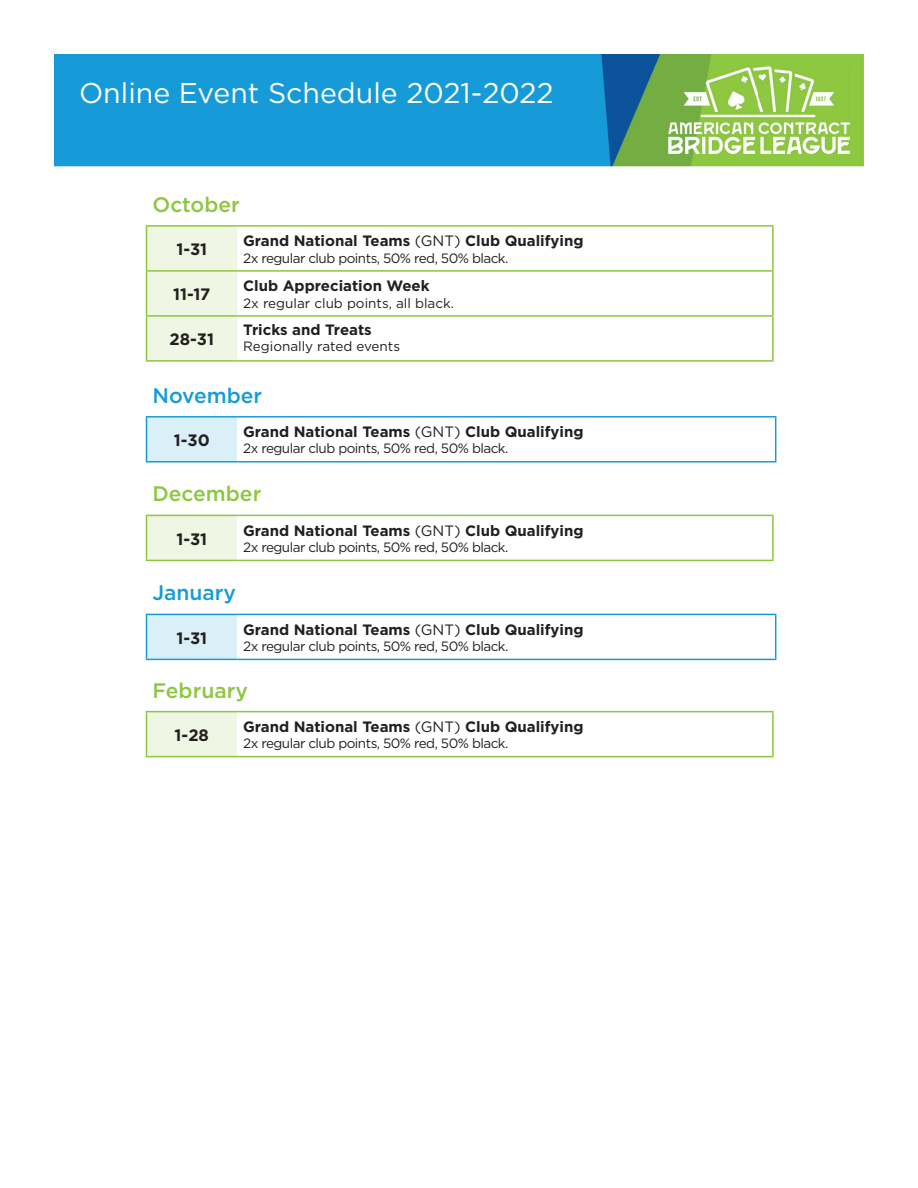
<style>
.page{position:relative;width:918px;height:1188px;background:#fff}
.page>*{position:absolute;margin:0;border:0;box-sizing:border-box;transform-origin:0 0}
.t1{font:28.5px "Gotham";color:#fff}
.t2{font:500 21px "Gotham";color:#8dc63f}
.t3{font:500 21px "Gotham";color:#179bd8}
.t4{font:700 16.5px "Gotham";color:#231f20}
.t5{font:700 15px "Gotham";color:#231f20}
.t6{font:13.5px "Gotham";letter-spacing:-.04em;color:#231f20}
.t7{font:13.5px "Gotham";color:#231f20}
.s1{font-weight:400}
</style>
<div class="page">
<img style="left:54px;top:54px;width:810px;height:112px">
<img style="left:668px;top:67px;width:181px;height:86px">
<div style="left:147px;top:227px;width:90px;height:133px;background:#eff6e3"></div>
<hr style="left:146px;top:225px;width:91px;height:2px;background:#8dc63f">
<hr style="left:146px;top:227px;width:1px;height:43px;background:#8dc63f">
<hr style="left:237px;top:225px;width:537px;height:2px;background:#8dc63f">
<hr style="left:772px;top:227px;width:2px;height:43px;background:#8dc63f">
<hr style="left:146px;top:270px;width:91px;height:2px;background:#8dc63f">
<hr style="left:146px;top:272px;width:1px;height:43px;background:#8dc63f">
<hr style="left:237px;top:270px;width:537px;height:2px;background:#8dc63f">
<hr style="left:772px;top:272px;width:2px;height:43px;background:#8dc63f">
<hr style="left:146px;top:315px;width:91px;height:2px;background:#8dc63f">
<hr style="left:146px;top:317px;width:1px;height:43px;background:#8dc63f">
<hr style="left:237px;top:315px;width:537px;height:2px;background:#8dc63f">
<hr style="left:772px;top:317px;width:2px;height:43px;background:#8dc63f">
<hr style="left:146px;top:360px;width:91px;height:2px;background:#8dc63f">
<hr style="left:237px;top:360px;width:537px;height:2px;background:#8dc63f">
<div style="left:146px;top:515px;width:91px;height:45px;background:#eff6e3"></div>
<hr style="left:146px;top:515px;width:91px;height:1px;background:#8dc63f">
<hr style="left:146px;top:516px;width:1px;height:44px;background:#8dc63f">
<hr style="left:237px;top:515px;width:537px;height:1px;background:#8dc63f">
<hr style="left:772px;top:516px;width:2px;height:44px;background:#8dc63f">
<hr style="left:146px;top:560px;width:91px;height:1px;background:#8dc63f">
<hr style="left:237px;top:560px;width:537px;height:1px;background:#8dc63f">
<div style="left:146px;top:712px;width:91px;height:45px;background:#eff6e3"></div>
<hr style="left:146px;top:711px;width:91px;height:1px;background:#8dc63f">
<hr style="left:146px;top:712px;width:1px;height:44px;background:#8dc63f">
<hr style="left:237px;top:711px;width:537px;height:1px;background:#8dc63f">
<hr style="left:772px;top:712px;width:2px;height:44px;background:#8dc63f">
<hr style="left:146px;top:756px;width:91px;height:1px;background:#8dc63f">
<hr style="left:237px;top:756px;width:537px;height:1px;background:#8dc63f">
<div style="left:146px;top:417px;width:91px;height:45px;background:#d9f0f9"></div>
<hr style="left:146px;top:416px;width:91px;height:2px;background:#179bd8">
<hr style="left:146px;top:418px;width:1px;height:43px;background:#179bd8">
<hr style="left:237px;top:416px;width:539px;height:2px;background:#179bd8">
<hr style="left:775px;top:418px;width:1px;height:43px;background:#179bd8">
<hr style="left:146px;top:461px;width:91px;height:2px;background:#179bd8">
<hr style="left:237px;top:461px;width:539px;height:2px;background:#179bd8">
<div style="left:146px;top:614px;width:91px;height:45px;background:#d9f0f9"></div>
<hr style="left:146px;top:614px;width:91px;height:1px;background:#179bd8">
<hr style="left:146px;top:615px;width:1px;height:44px;background:#179bd8">
<hr style="left:237px;top:614px;width:539px;height:1px;background:#179bd8">
<hr style="left:775px;top:615px;width:1px;height:44px;background:#179bd8">
<hr style="left:146px;top:659px;width:91px;height:1px;background:#179bd8">
<hr style="left:237px;top:659px;width:539px;height:1px;background:#179bd8">
<h1 class="t1" style="left:79px;top:75px;width:476px">Online Event Schedule 2021-2022</h1>
<h2 class="t2" style="left:152px;top:191px;width:89px">October</h2>
<p class="t4" style="left:176px;top:238px;width:32px">1-31</p>
<p class="t5" style="left:243px;top:231px;width:342px">Grand National Teams <span class="s1">(GNT)</span> Club Qualifying</p>
<p class="t6" style="left:243px;top:249px;width:267px">2x regular club points, 50% red, 50% black.</p>
<p class="t4" style="left:173px;top:283px;width:39px">11-17</p>
<p class="t4" style="left:170px;top:328px;width:46px">28-31</p>
<p class="t5" style="left:243px;top:276px;width:188px">Club Appreciation Week</p>
<p class="t7" style="left:243px;top:294px;width:212px">2x regular club points, all black.</p>
<p class="t5" style="left:243px;top:320px;width:130px">Tricks and Treats</p>
<p class="t7" style="left:243px;top:338px;width:158px">Regionally rated events</p>
<h2 class="t3" style="left:152px;top:382px;width:111px">November</h2>
<p class="t4" style="left:174px;top:429px;width:37px">1-30</p>
<p class="t5" style="left:243px;top:422px;width:342px">Grand National Teams <span class="s1">(GNT)</span> Club Qualifying</p>
<p class="t6" style="left:243px;top:440px;width:267px">2x regular club points, 50% red, 50% black.</p>
<h2 class="t2" style="left:152px;top:480px;width:110px">December</h2>
<p class="t4" style="left:176px;top:528px;width:32px">1-31</p>
<p class="t5" style="left:243px;top:521px;width:342px">Grand National Teams <span class="s1">(GNT)</span> Club Qualifying</p>
<p class="t6" style="left:243px;top:539px;width:267px">2x regular club points, 50% red, 50% black.</p>
<h2 class="t3" style="left:152px;top:579px;width:85px">January</h2>
<p class="t4" style="left:176px;top:627px;width:32px">1-31</p>
<p class="t5" style="left:243px;top:620px;width:342px">Grand National Teams <span class="s1">(GNT)</span> Club Qualifying</p>
<p class="t6" style="left:243px;top:638px;width:267px">2x regular club points, 50% red, 50% black.</p>
<h2 class="t2" style="left:152px;top:676px;width:97px">February</h2>
<p class="t4" style="left:175px;top:724px;width:36px">1-28</p>
<p class="t5" style="left:243px;top:717px;width:342px">Grand National Teams <span class="s1">(GNT)</span> Club Qualifying</p>
<p class="t6" style="left:243px;top:735px;width:267px">2x regular club points, 50% red, 50% black.</p>
</div>
